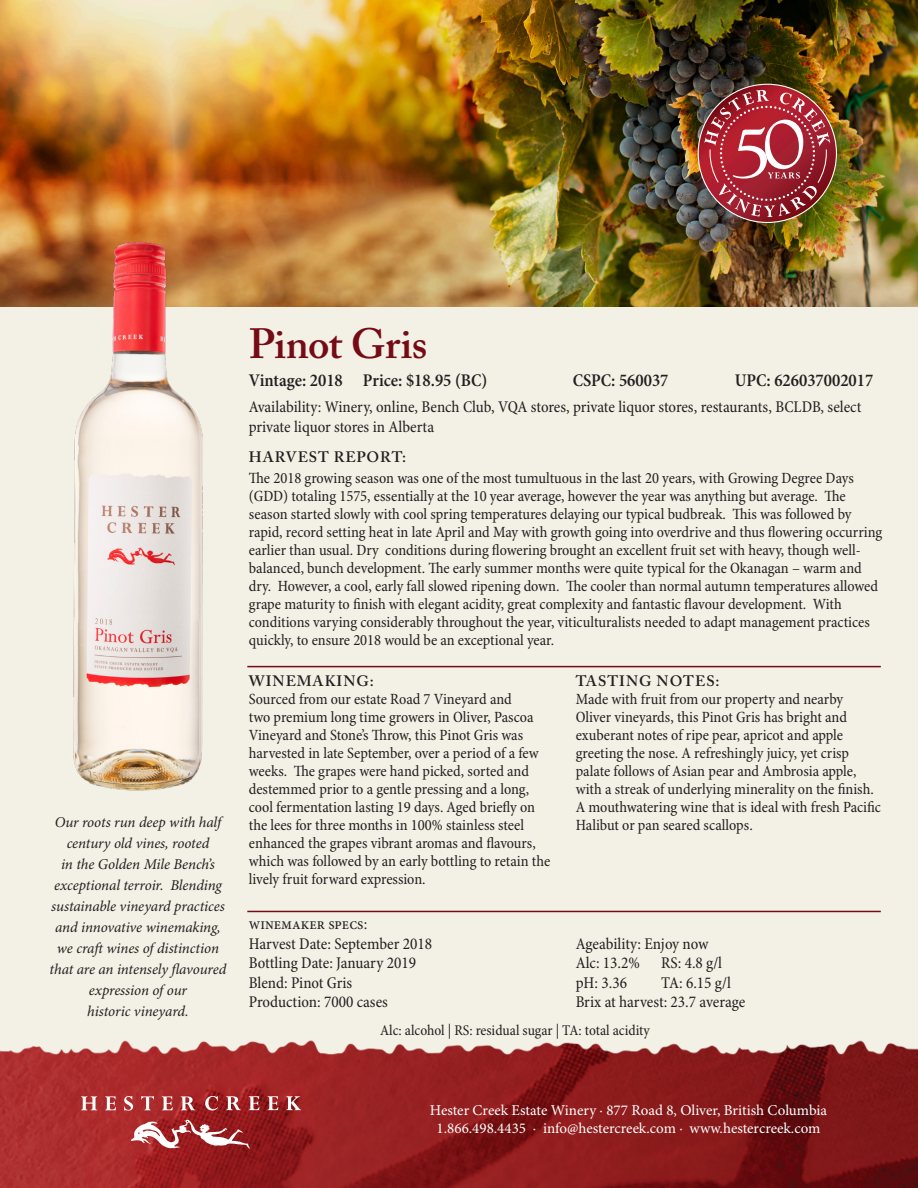
<style>
.page{position:relative;width:918px;height:1188px;background:#f3f0e6}
.page>*{position:absolute;margin:0;border:0;box-sizing:border-box;transform-origin:0 0}
.Wine_Name{font:600 42px "Adobe Caslon Pro";letter-spacing:-.01em;color:#750c15}
.Details{font:600 condensed 18px "Minion Pro";color:#231f20}
.Body_Text{font:condensed 16.5px/19.5px "Minion Pro";color:#231f20}
.Body_Text-2{font:condensed 15.75px/18px "Minion Pro";letter-spacing:-.005em;color:#231f20}
.Heading_2{font:condensed 15.75px/18px "Minion Pro";letter-spacing:-.005em;color:#231f20}
.Love_Story_Text{font:italic 15px/21px "Minion Pro";letter-spacing:-.01em;color:#231f20;text-align:center}
.t1{font:15px/18px "Minion Pro";color:#fff;text-align:center}
.t2{font:condensed 15px "Minion Pro";color:#231f20}
.Heading_2-2{font:600 15px "Adobe Caslon Pro";letter-spacing:.065em;color:#231f20}
.Body_Text-3{font:600 15px "Adobe Caslon Pro";letter-spacing:.065em;color:#231f20}
</style>
<div class="page">
<img style="left:0;top:0;width:918px;height:307px">
<img style="left:698px;top:84px;width:139px;height:139px">
<img style="left:0;top:1040px;width:918px;height:148px">
<svg style="left:131px;top:1120px;width:119px;height:29px;background:#b96163"></svg>
<svg style="left:81px;top:1096px;width:16px;height:14px"></svg>
<svg style="left:105px;top:1096px;width:11px;height:14px"></svg>
<svg style="left:124px;top:1096px;width:9px;height:15px"></svg>
<svg style="left:141px;top:1096px;width:13px;height:14px"></svg>
<svg style="left:162px;top:1096px;width:11px;height:14px"></svg>
<svg style="left:181px;top:1096px;width:14px;height:14px"></svg>
<svg style="left:205px;top:1096px;width:13px;height:15px"></svg>
<svg style="left:226px;top:1096px;width:15px;height:14px"></svg>
<svg style="left:249px;top:1096px;width:10px;height:14px"></svg>
<svg style="left:268px;top:1096px;width:10px;height:14px"></svg>
<svg style="left:286px;top:1096px;width:15px;height:14px"></svg>
<img style="left:46px;top:238px;width:184px;height:553px">
<hr style="left:247px;top:666px;width:634px;height:1px;background:#750c15">
<hr style="left:247px;top:911px;width:634px;height:1px;background:#750c15">
<p class="Love_Story_Text" style="left:50px;top:813px;width:178px">Our roots run deep with half century old vines, rooted<br>in the Golden Mile Bench’s exceptional terroir. Blending sustainable vineyard practices and innovative winemaking, we craft wines of distinction that are an intensely flavoured expression of our</p>
<p class="Love_Story_Text" style="left:87px;top:1002px;width:103px">historic vineyard.</p>
<p class="Wine_Name" style="left:249px;top:319px;width:180px">Pinot Gris</p>
<p class="Details" style="left:249px;top:369px;width:240px">Vintage: 2018 Price: $18.95 (BC)</p>
<p class="Details" style="left:573px;top:369px;width:97px">CSPC: 560037</p>
<p class="Details" style="left:735px;top:369px;width:140px">UPC: 626037002017</p>
<p class="Body_Text" style="left:249px;top:398px;width:614px">Availability: Winery, online, Bench Club, VQA stores, private liquor stores, restaurants, BCLDB, select private liquor stores in Alberta</p>
<p class="Heading_2-2" style="left:249px;top:448px;width:159px">HARVEST REPORT:</p>
<p class="Body_Text-2" style="left:249px;top:470px;width:635px">The 2018 growing season was one of the most tumultuous in the last 20 years, with Growing Degree Days (GDD) totaling 1575, essentially at the 10 year average, however the year was anything but average. The season started slowly with cool spring temperatures delaying our typical budbreak. This was followed by rapid, record setting heat in late April and May with growth going into overdrive and thus flowering occurring earlier than usual. Dry conditions during flowering brought an excellent fruit set with heavy, though well&shy;balanced, bunch development. The early summer months were quite typical for the Okanagan – warm and dry. However, a cool, early fall slowed ripening down. The cooler than normal autumn temperatures allowed grape maturity to finish with elegant acidity, great complexity and fantastic flavour development. With conditions varying considerably throughout the year, viticulturalists needed to adapt management practices quickly, to ensure 2018 would be an exceptional year.</p>
<p class="Heading_2-2" style="left:249px;top:672px;width:126px">WINEMAKING:</p>
<p class="Heading_2" style="left:249px;top:690px;width:303px">Sourced from our estate Road 7 Vineyard and<br>two premium long time growers in Oliver, Pascoa Vineyard and Stone’s Throw, this Pinot Gris was harvested in late September, over a period of a few weeks. The grapes were hand picked, sorted and destemmed prior to a gentle pressing and a long, cool fermentation lasting 19 days. Aged briefly on the lees for three months in 100% stainless steel enhanced the grapes vibrant aromas and flavours, which was followed by an early bottling to retain the lively fruit forward expression.</p>
<p class="Body_Text" style="left:249px;top:915px;width:120px">winemaker specs:</p>
<p class="Body_Text" style="left:249px;top:934px;width:185px">Harvest Date: September 2018</p>
<p class="Body_Text" style="left:249px;top:954px;width:169px">Bottling Date: January 2019</p>
<p class="Body_Text" style="left:249px;top:973px;width:105px">Blend: Pinot Gris</p>
<p class="Body_Text" style="left:249px;top:993px;width:141px">Production: 7000 cases</p>
<p class="Body_Text-3" style="left:576px;top:672px;width:145px">TASTING NOTES:</p>
<p class="Body_Text-2" style="left:576px;top:690px;width:307px">Made with fruit from our property and nearby Oliver vineyards, this Pinot Gris has bright and exuberant notes of ripe pear, apricot and apple greeting the nose. A refreshingly juicy, yet crisp palate follows of Asian pear and Ambrosia apple, with a streak of underlying minerality on the finish.<br>A mouthwatering wine that is ideal with fresh Pacific Halibut or pan seared scallops.</p>
<p class="Body_Text" style="left:576px;top:934px;width:134px">Ageability: Enjoy now</p>
<p class="Body_Text" style="left:576px;top:954px;width:66px">Alc: 13.2%</p>
<p class="Body_Text" style="left:661px;top:954px;width:62px">RS: 4.8 g/l</p>
<p class="Body_Text" style="left:576px;top:973px;width:53px">pH: 3.36</p>
<p class="Body_Text" style="left:661px;top:973px;width:71px">TA: 6.15 g/l</p>
<p class="Body_Text" style="left:576px;top:993px;width:171px">Brix at harvest: 23.7 average</p>
<p class="t2" style="left:380px;top:1021px;width:271px">Alc: alcohol | RS: residual sugar | TA: total acidity</p>
<p class="t1" style="left:430px;top:1102px;width:399px">Hester Creek Estate Winery · 877 Road 8, Oliver, British Columbia<br>1.866.498.4435 · info@hestercreek.com · www.hestercreek.com</p>
</div>
